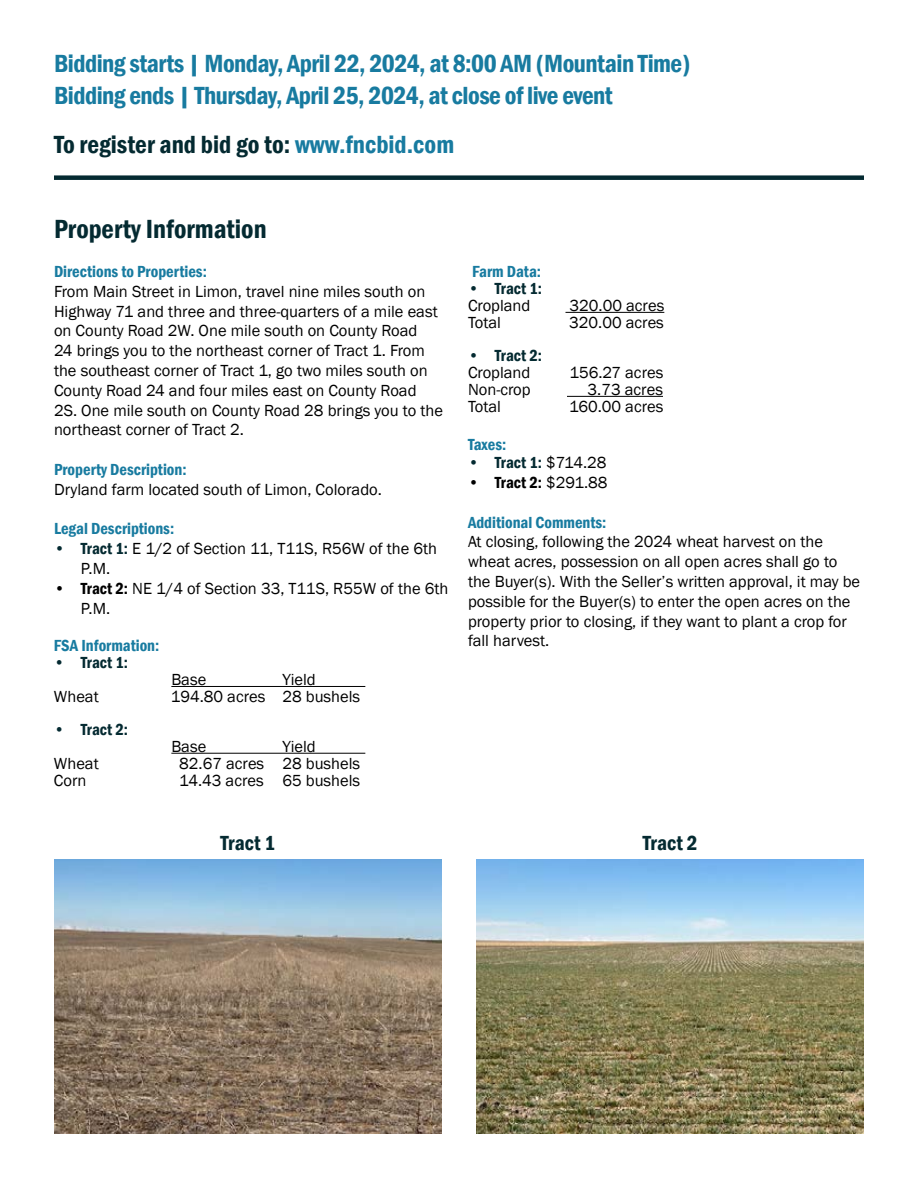
<style>
.page{position:relative;width:918px;height:1188px;background:#fff}
.page>*{position:absolute;margin:0;border:0;box-sizing:border-box;transform-origin:0 0}
.t1{font:600 condensed 27px "Franklin Gothic";color:#042a31}
.t2{font:600 condensed 25.5px/31.7px "Franklin Gothic";letter-spacing:-.02em;color:#187ba0}
.t3{font:600 condensed 25.5px "Franklin Gothic";color:#042a31}
.t4{font:600 condensed 21px "Franklin Gothic";color:#042a31}
.t5{font:16.5px/19.8px "Franklin Gothic";color:#000}
.t6{font:600 condensed 16.5px "Franklin Gothic";color:#187ba0}
.t7{font:600 condensed 16.5px "Franklin Gothic";color:#042a31}
.t8{font:600 condensed 16.5px "Franklin Gothic";color:#000}
.s1{color:#187ba0}
.s2{font-weight:600;font-stretch:condensed;color:#042a31}
.s3{font-weight:600;font-stretch:condensed}
.s4{font-weight:400;font-stretch:normal;color:#000}
.s5{font-weight:400;font-stretch:normal}
</style>
<div class="page">
<div style="left:54px;top:175px;width:810px;height:5px;background:#042a31"></div>
<hr style="left:171px;top:686px;width:194px;height:1px;background:#000">
<hr style="left:171px;top:753px;width:194px;height:1px;background:#000">
<hr style="left:566px;top:312px;width:98px;height:1px;background:#000">
<hr style="left:567px;top:396px;width:96px;height:1px;background:#000">
<img style="left:54px;top:860px;width:388px;height:274px">
<img style="left:476px;top:860px;width:388px;height:274px">
<h2 class="t2" style="left:54px;top:47px;width:638px">Bidding starts | Monday, April 22, 2024, at 8:00 AM (Mountain Time)<br>Bidding ends | Thursday, April 25, 2024, at close of live event</h2>
<h2 class="t3" style="left:54px;top:127px;width:402px">To register and bid go to: <span class="s1">www.fncbid.com</span></h2>
<h1 class="t1" style="left:54px;top:211px;width:214px">Property Information</h1>
<p class="t6" style="left:54px;top:261px;width:154px">Directions to Properties:</p>
<p class="t5" style="left:54px;top:282px;width:391px">From Main Street in Limon, travel nine miles south on Highway 71 and three and three-quarters of a mile east on County Road 2W. One mile south on County Road<br>24 brings you to the northeast corner of Tract 1. From the southeast corner of Tract 1, go two miles south on County Road 24 and four miles east on County Road 2S. One mile south on County Road 28 brings you to the northeast corner of Tract 2.</p>
<p class="t6" style="left:54px;top:459px;width:134px">Property Description:</p>
<p class="t5" style="left:54px;top:480px;width:329px">Dryland farm located south of Limon, Colorado.</p>
<p class="t6" style="left:54px;top:518px;width:122px">Legal Descriptions:</p>
<p class="t5" style="left:81px;top:539px;width:358px;text-indent:-27px"><span class="s2">• Tract 1:</span> E 1/2 of Section 11, T11S, R56W of the 6th<br>P.M.</p>
<p class="t5" style="left:81px;top:579px;width:369px;text-indent:-27px"><span class="s3">• Tract 2:</span> NE 1/4 of Section 33, T11S, R55W of the 6th<br>P.M.</p>
<p class="t6" style="left:54px;top:634px;width:107px">FSA Information:</p>
<p class="t7" style="left:54px;top:651px;width:76px">• Tract 1:</p>
<p class="t5" style="left:171px;top:670px;width:36px">Base</p>
<p class="t5" style="left:282px;top:670px;width:35px">Yield</p>
<p class="t5" style="left:54px;top:687px;width:46px">Wheat</p>
<p class="t5" style="left:171px;top:687px;width:191px">194.80 acres 28 bushels</p>
<p class="t7" style="left:54px;top:718px;width:76px">• Tract 2:</p>
<p class="t5" style="left:171px;top:737px;width:36px">Base</p>
<p class="t5" style="left:282px;top:737px;width:35px">Yield</p>
<p class="t5" style="left:54px;top:754px;width:46px">Wheat</p>
<p class="t5" style="left:179px;top:754px;width:183px">82.67 acres 28 bushels</p>
<p class="t5" style="left:54px;top:771px;width:34px">Corn</p>
<p class="t5" style="left:179px;top:771px;width:183px">14.43 acres 65 bushels</p>
<p class="t6" style="left:472px;top:260px;width:71px">Farm Data:</p>
<p class="t7" style="left:468px;top:277px;width:76px">• Tract 1:</p>
<p class="t5" style="left:468px;top:296px;width:64px">Cropland</p>
<p class="t5" style="left:570px;top:296px;width:96px">320.00 acres</p>
<p class="t5" style="left:468px;top:313px;width:34px">Total</p>
<p class="t5" style="left:569px;top:313px;width:96px">320.00 acres</p>
<p class="t7" style="left:468px;top:344px;width:76px">• Tract 2:</p>
<p class="t5" style="left:468px;top:363px;width:64px">Cropland</p>
<p class="t5" style="left:570px;top:363px;width:95px">156.27 acres</p>
<p class="t5" style="left:468px;top:380px;width:64px">Non-crop</p>
<p class="t5" style="left:588px;top:380px;width:77px">3.73 acres</p>
<p class="t5" style="left:468px;top:397px;width:34px">Total</p>
<p class="t5" style="left:569px;top:397px;width:96px">160.00 acres</p>
<p class="t6" style="left:468px;top:434px;width:40px">Taxes:</p>
<p class="t7" style="left:468px;top:452px;width:140px">• Tract 1: <span class="s4">$714.28</span></p>
<p class="t8" style="left:468px;top:471px;width:141px">• Tract 2: <span class="s5">$291.88</span></p>
<p class="t6" style="left:468px;top:511px;width:140px">Additional Comments:</p>
<p class="t5" style="left:468px;top:532px;width:394px">At closing, following the 2024 wheat harvest on the wheat acres, possession on all open acres shall go to the Buyer(s). With the Seller’s written approval, it may be possible for the Buyer(s) to enter the open acres on the property prior to closing, if they want to plant a crop for fall harvest.</p>
<p class="t4" style="left:221px;top:829px;width:56px">Tract 1</p>
<p class="t4" style="left:643px;top:829px;width:56px">Tract 2</p>
</div>
